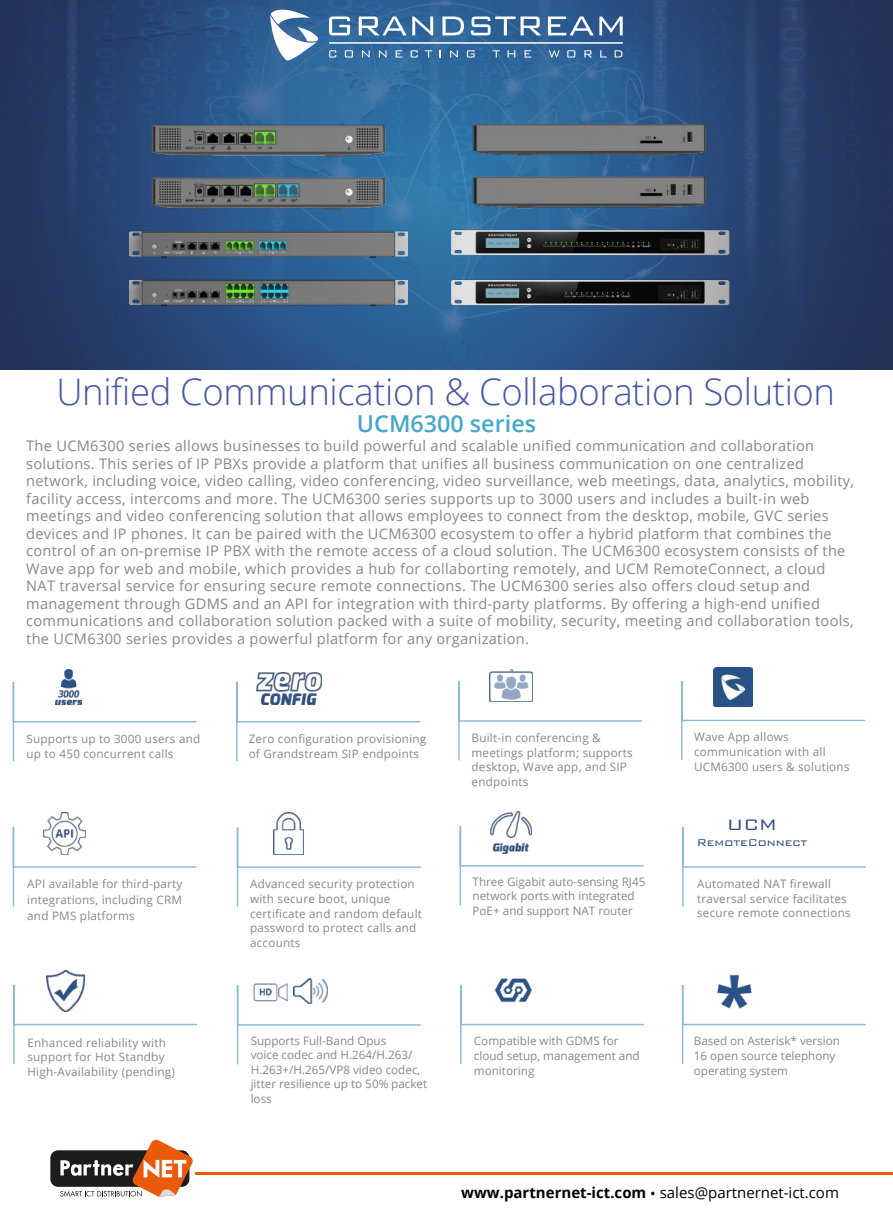
<style>
.page{position:relative;width:893px;height:1212px;background:#fff}
.page>*{position:absolute;margin:0;border:0;box-sizing:border-box;transform-origin:0 0}
.t1{font:300 36.45px "Open Sans";letter-spacing:-.01em;color:#4457a3}
.t2{font:600 23.4px "Open Sans";color:#46a8c9}
.t3{font:300 20.4px "Bank Gothic BT";color:#2a4a83}
.t4{font:15px "Open Sans";color:#000}
.t5{font:14.55px/17.5px "Open Sans";letter-spacing:.02em;color:#878786}
.t6{font:300 13.2px "Bank Gothic BT";color:#2a4a83}
.t7{font:11.7px/14.5px "Open Sans";letter-spacing:.02em;color:#878786}
.t8{font:11.7px/14.5px "Open Sans";color:#878786}
.s1{font-weight:700}
</style>
<div class="page">
<img style="left:0;top:0;width:893px;height:370px">
<svg style="left:270px;top:10px;width:48px;height:51px"></svg>
<svg style="left:329px;top:17px;width:21px;height:18px"></svg>
<svg style="left:359px;top:17px;width:74px;height:18px"></svg>
<svg style="left:442px;top:17px;width:22px;height:18px"></svg>
<svg style="left:471px;top:17px;width:71px;height:18px"></svg>
<svg style="left:548px;top:17px;width:75px;height:18px"></svg>
<svg style="left:329px;top:50px;width:7px;height:8px"></svg>
<svg style="left:345px;top:50px;width:8px;height:8px"></svg>
<svg style="left:362px;top:50px;width:8px;height:8px"></svg>
<svg style="left:379px;top:50px;width:7px;height:8px"></svg>
<svg style="left:396px;top:50px;width:6px;height:8px"></svg>
<svg style="left:411px;top:50px;width:7px;height:8px"></svg>
<svg style="left:425px;top:50px;width:7px;height:8px"></svg>
<svg style="left:450px;top:50px;width:8px;height:8px"></svg>
<svg style="left:467px;top:50px;width:8px;height:8px"></svg>
<svg style="left:492px;top:50px;width:8px;height:8px"></svg>
<svg style="left:508px;top:50px;width:7px;height:8px"></svg>
<svg style="left:524px;top:50px;width:7px;height:8px"></svg>
<svg style="left:615px;top:50px;width:7px;height:8px"></svg>
<svg style="left:567px;top:50px;width:8px;height:8px"></svg>
<svg style="left:584px;top:50px;width:8px;height:8px"></svg>
<svg style="left:600px;top:50px;width:7px;height:8px"></svg>
<svg style="left:549px;top:50px;width:11px;height:8px"></svg>
<hr style="left:329px;top:43px;width:294px;height:1px;background:#fff">
<img style="left:61px;top:669px;width:15px;height:12px">
<svg style="left:12px;top:681px;width:185px;height:81px"></svg>
<img style="left:276px;top:812px;width:26px;height:14px">
<svg style="left:236px;top:826px;width:185px;height:81px"></svg>
<img style="left:47px;top:812px;width:36px;height:14px">
<svg style="left:12px;top:826px;width:185px;height:81px"></svg>
<img style="left:490px;top:669px;width:43px;height:11px">
<svg style="left:458px;top:680px;width:184px;height:81px"></svg>
<svg style="left:682px;top:827px;width:184px;height:80px"></svg>
<img style="left:491px;top:811px;width:40px;height:14px">
<svg style="left:459px;top:825px;width:185px;height:81px"></svg>
<svg style="left:236px;top:681px;width:184px;height:81px"></svg>
<img style="left:257px;top:673px;width:64px;height:31px">
<img style="left:47px;top:970px;width:37px;height:13px">
<svg style="left:13px;top:983px;width:184px;height:81px"></svg>
<img style="left:713px;top:667px;width:40px;height:12px">
<svg style="left:681px;top:679px;width:184px;height:81px"></svg>
<img style="left:729px;top:974px;width:11px;height:9px">
<svg style="left:681px;top:983px;width:185px;height:81px"></svg>
<svg style="left:460px;top:985px;width:184px;height:79px"></svg>
<img style="left:486px;top:978px;width:57px;height:33px">
<svg style="left:236px;top:984px;width:185px;height:81px"></svg>
<img style="left:294px;top:979px;width:33px;height:25px">
<img style="left:254px;top:983px;width:33px;height:26px">
<img style="left:129px;top:125px;width:278px;height:181px">
<img style="left:451px;top:125px;width:278px;height:181px">
<div style="left:50px;top:1150px;width:139px;height:37px;background:#1c1c1b;border-radius:8px"></div>
<svg style="left:60px;top:1140px;width:133px;height:57px"></svg>
<hr style="left:196px;top:1172px;width:697px;height:3px;background:#ea5a0b">
<h1 class="t1" style="left:56px;top:367px;width:780px">Unified Communication &amp; Collaboration Solution</h1>
<p class="t5" style="left:26px;top:437px;width:829px">The UCM6300 series allows businesses to build powerful and scalable unified communication and collaboration solutions. This series of IP PBXs provide a platform that unifies all business communication on one centralized network, including voice, video calling, video conferencing, video surveillance, web meetings, data, analytics, mobility, facility access, intercoms and more. The UCM6300 series supports up to 3000 users and includes a built-in web meetings and video conferencing solution that allows employees to connect from the desktop, mobile, GVC series devices and IP phones. It can be paired with the UCM6300 ecosystem to offer a hybrid platform that combines the control of an on-premise IP PBX with the remote access of a cloud solution. The UCM6300 ecosystem consists of the Wave app for web and mobile, which provides a hub for collaborting remotely, and UCM RemoteConnect, a cloud NAT traversal service for ensuring secure remote connections. The UCM6300 series also offers cloud setup and management through GDMS and an API for integration with third-party platforms. By offering a high-end unified communications and collaboration solution packed with a suite of mobility, security, meeting and collaboration tools, the UCM6300 series provides a powerful platform for any organization.</p>
<h2 class="t2" style="left:357px;top:407px;width:181px">UCM6300 series</h2>
<p class="t7" style="left:27px;top:731px;width:175px">Supports up to 3000 users and up to 450 concurrent calls</p>
<p class="t7" style="left:27px;top:875px;width:157px;line-height:16px;text-align:justify">API available for third-party integrations, including CRM and PMS platforms</p>
<p class="t7" style="left:27px;top:1035px;width:149px">Enhanced reliability with support for Hot Standby<br>High-Availability (pending)</p>
<p class="t7" style="left:249px;top:731px;width:179px">Zero configuration provisioning of Grandstream SIP endpoints</p>
<p class="t7" style="left:250px;top:876px;width:173px">Advanced security protection with secure boot, unique certificate and random default password to protect calls and accounts</p>
<p class="t7" style="left:472px;top:730px;width:163px">Built-in conferencing &amp; meetings platform; supports desktop, Wave app, and SIP endpoints</p>
<p class="t8" style="left:473px;top:874px;width:174px">Three Gigabit auto-sensing RJ45 network ports with integrated<br>PoE+ and support NAT router</p>
<p class="t7" style="left:694px;top:729px;width:157px">Wave App allows communication with all<br>UCM6300 users &amp; solutions</p>
<h3 class="t3" style="left:727px;top:813px;width:52px">UCM</h3>
<p class="t6" style="left:697px;top:835px;width:112px">RemoteConnect</p>
<p class="t7" style="left:697px;top:876px;width:155px">Automated NAT firewall traversal service facilitates secure remote connections</p>
<p class="t8" style="left:251px;top:1033px;width:178px">Supports Full-Band Opus<br>voice codec and H.264/H.263/<br>H.263+/H.265/VP8 video codec, jitter resilience up to 50% packet loss</p>
<p class="t8" style="left:474px;top:1033px;width:167px">Compatible with GDMS for cloud setup, management and monitoring</p>
<p class="t8" style="left:694px;top:1033px;width:148px">Based on Asterisk* version<br>16 open source telephony operating system</p>
<p class="t4" style="left:461px;top:1182px;width:379px"><span class="s1">www.partnernet-ict.com</span> • sales@partnernet-ict.com</p>
</div>
